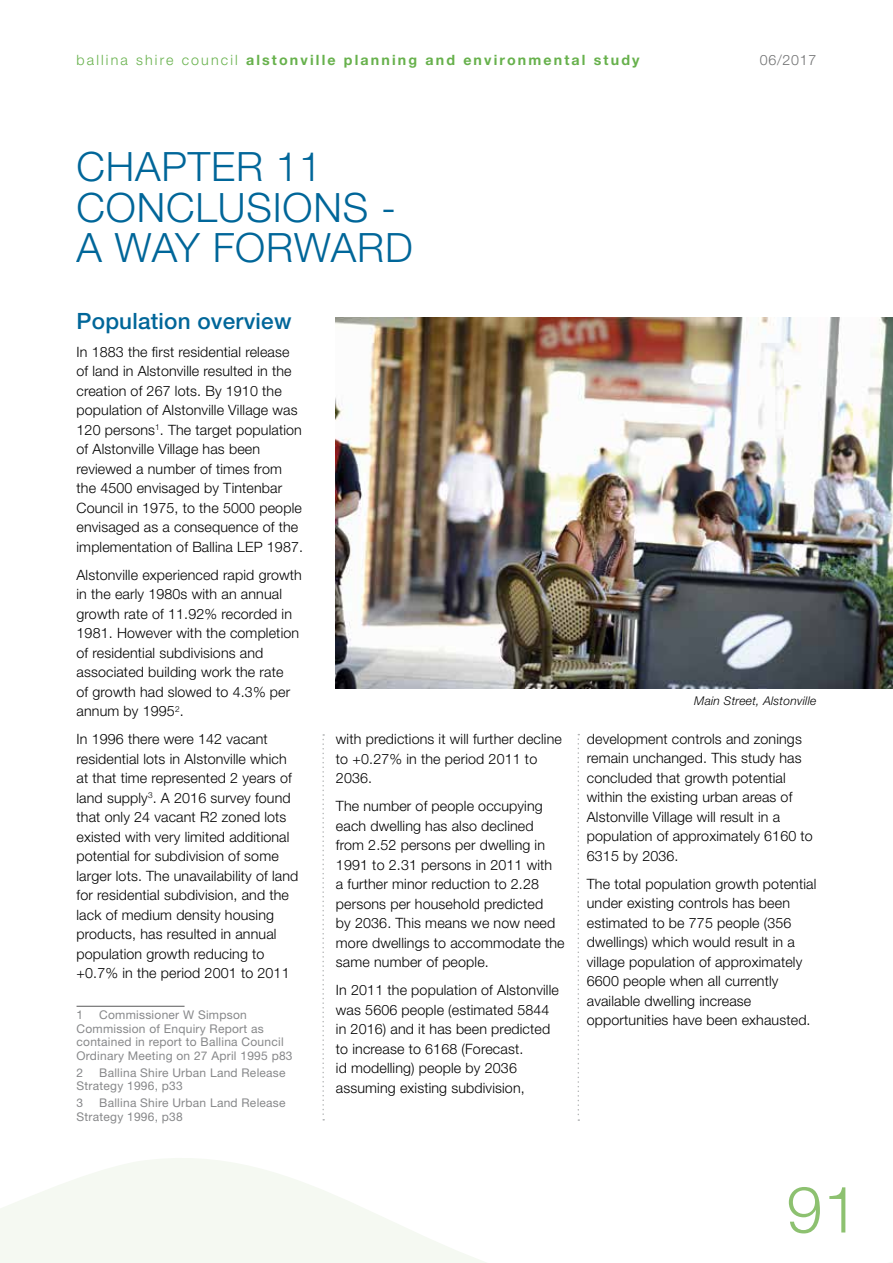
<style>
.page{position:relative;width:893px;height:1263px;background:#fff}
.page>*{position:absolute;margin:0;border:0;box-sizing:border-box;transform-origin:0 0}
.t1{font:300 64.5px "Helvetica Neue LT Std";color:#8dc170}
.t2{font:300 40.5px/40.5px "Helvetica Neue LT Std";letter-spacing:.02em;color:#069}
.t3{font:500 22.5px "Helvetica Neue LT Std";letter-spacing:.01em;color:#069}
.t4{font:300 14.25px/19.5px "Helvetica Neue LT Std";letter-spacing:.01em;color:#000}
.t5{font:700 14.25px "Helvetica Neue LT Std";letter-spacing:.15em;color:#67b14c}
.t6{font:300 14.25px "Helvetica Neue LT Std";letter-spacing:.05em;color:#707172}
.t7{font:12px/13.5px "Helvetica Neue LT Std";letter-spacing:.02em;color:#87888a}
.t8{font:italic 300 12px "Helvetica Neue LT Std";letter-spacing:.02em;color:#000}
.s1{font-weight:300}
</style>
<div class="page">
<svg style="left:0;top:1095px;width:893px;height:168px"></svg>
<svg style="left:578px;top:734px;width:1px;height:387px"></svg>
<hr style="left:77px;top:1006px;width:108px;height:1px;background:#58585a">
<svg style="left:322px;top:734px;width:2px;height:386px"></svg>
<img style="left:336px;top:317px;width:557px;height:372px">
<p class="t5" style="left:77px;top:52px;width:564px"><span class="s1">ballina shire council</span> alstonville planning and environmental study</p>
<p class="t6" style="left:760px;top:52px;width:58px">06/2017</p>
<h2 class="t2" style="left:77px;top:146px;width:338px">CHAPTER 11<br>CONCLUSIONS -<br>A WAY FORWARD</h2>
<h3 class="t3" style="left:77px;top:307px;width:216px">Population overview</h3>
<p class="t4" style="left:77px;top:342px;width:228px">In 1883 the first residential release of land in Alstonville resulted in the creation of 267 lots. By 1910 the population of Alstonville Village was 120 persons<sup>1</sup>. The target population of Alstonville Village has been reviewed a number of times from the 4500 envisaged by Tintenbar Council in 1975, to the 5000 people envisaged as a consequence of the implementation of Ballina LEP 1987.</p>
<p class="t4" style="left:77px;top:565px;width:227px">Alstonville experienced rapid growth in the early 1980s with an annual growth rate of 11.92% recorded in<br>1981. However with the completion of residential subdivisions and associated building work the rate<br>of growth had slowed to 4.3% per annum by 1995<sup>2</sup>.</p>
<p class="t4" style="left:77px;top:729px;width:223px">In 1996 there were 142 vacant residential lots in Alstonville which at that time represented 2 years of land supply<sup>3</sup>. A 2016 survey found that only 24 vacant R2 zoned lots existed with very limited additional potential for subdivision of some larger lots. The unavailability of land for residential subdivision, and the lack of medium density housing products, has resulted in annual population growth reducing to +0.7% in the period 2001 to 2011</p>
<p class="t7" style="left:77px;top:1008px;width:8px">1</p>
<p class="t7" style="left:77px;top:1008px;width:218px;text-indent:23px">Commissioner W Simpson<br>Commission of Enquiry Report as contained in report to Ballina Council<br>Ordinary Meeting on 27 April 1995 p83</p>
<p class="t7" style="left:77px;top:1065px;width:8px">2</p>
<p class="t7" style="left:77px;top:1065px;width:211px;text-indent:23px">Ballina Shire Urban Land Release<br>Strategy 1996, p33</p>
<p class="t7" style="left:77px;top:1096px;width:8px">3</p>
<p class="t7" style="left:77px;top:1096px;width:211px;text-indent:23px">Ballina Shire Urban Land Release<br>Strategy 1996, p38</p>
<p class="t4" style="left:336px;top:729px;width:227px">with predictions it will further decline to +0.27% in the period 2011 to<br>2036.</p>
<p class="t4" style="left:336px;top:796px;width:230px">The number of people occupying each dwelling has also declined from 2.52 persons per dwelling in<br>1991 to 2.31 persons in 2011 with<br>a further minor reduction to 2.28 persons per household predicted<br>by 2036. This means we now need more dwellings to accommodate the same number of people.</p>
<p class="t4" style="left:336px;top:980px;width:224px">In 2011 the population of Alstonville was 5606 people (estimated 5844 in 2016) and it has been predicted to increase to 6168 (Forecast.<br>id modelling) people by 2036 assuming existing subdivision,</p>
<p class="t8" style="left:694px;top:693px;width:124px">Main Street, Alstonville</p>
<p class="t4" style="left:587px;top:728px;width:228px">development controls and zonings remain unchanged. This study has concluded that growth potential within the existing urban areas of<br>Alstonville Village will result in a population of approximately 6160 to<br>6315 by 2036.</p>
<p class="t4" style="left:587px;top:873px;width:231px">The total population growth potential under existing controls has been estimated to be 775 people (356 dwellings) which would result in a village population of approximately 6600 people when all currently available dwelling increase opportunities have been exhausted.</p>
<h1 class="t1" style="left:787px;top:1170px;width:74px">91</h1>
</div>
